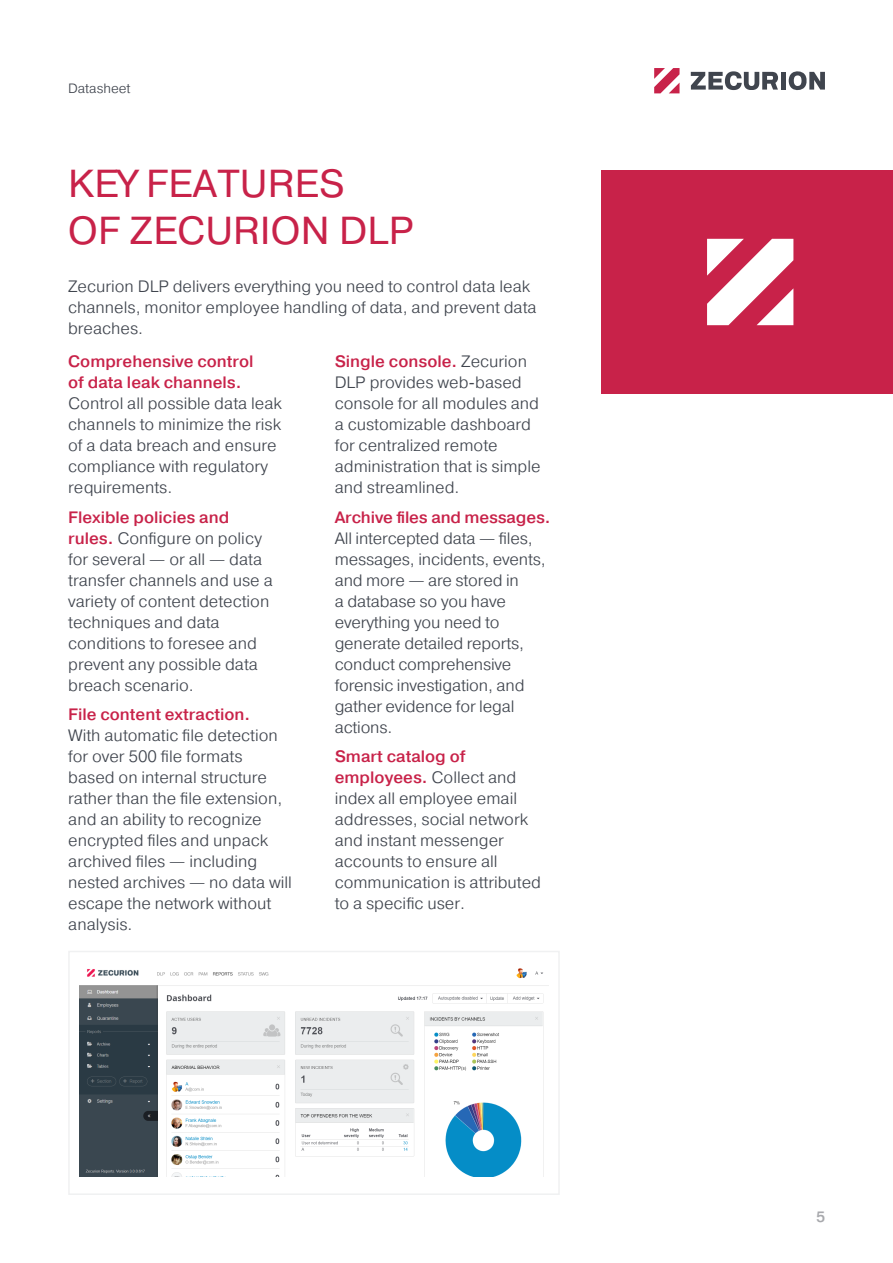
<style>
.page{position:relative;width:893px;height:1263px;background:#fff}
.page>*{position:absolute;margin:0;border:0;box-sizing:border-box;transform-origin:0 0}
.Заголовки_основные{font:39px/46.8px "Pragmatica";letter-spacing:.01em;color:#c82249}
.bull{font:300 16.5px/21px "Pragmatica";color:#40454e}
.t1{font:500 15px "Pragmatica";color:#a8a9ad}
.t2{font:300 13.5px "Pragmatica";color:#40454e}
.s1{font-weight:500;color:#c82249}
</style>
<div class="page">
<svg style="left:654px;top:68px;width:25px;height:25px"></svg>
<div style="left:781px;top:72px;width:5px;height:18px;background:#40454e"></div>
<svg style="left:788px;top:71px;width:37px;height:19px"></svg>
<svg style="left:691px;top:71px;width:87px;height:19px"></svg>
<img style="left:79px;top:968px;width:470px;height:209px">
<div style="left:68px;top:951px;width:492px;height:244px;border:2px solid #f0f1f2"></div>
<div style="left:601px;top:170px;width:292px;height:224px;background:#c82249"></div>
<svg style="left:707px;top:239px;width:86px;height:86px"></svg>
<p class="t2" style="left:68px;top:80px;width:64px">Datasheet</p>
<p class="Заголовки_основные" style="left:68px;top:161px;width:347px">KEY FEATURES<br>OF ZECURION DLP</p>
<p class="bull" style="left:68px;top:276px;width:470px">Zecurion DLP delivers everything you need to control data leak channels, monitor employee handling of data, and prevent data breaches.</p>
<p class="bull" style="left:68px;top:350px;width:215px"><span class="s1">Comprehensive control<br>of data leak channels.<br></span>Control all possible data leak channels to minimize the risk of a data breach and ensure compliance with regulatory requirements.</p>
<p class="bull" style="left:68px;top:506px;width:206px"><span class="s1">Flexible policies and rules.</span> Configure on policy for several — or all — data transfer channels and use a variety of content detection techniques and data conditions to foresee and prevent any possible data breach scenario.</p>
<p class="bull" style="left:68px;top:703px;width:225px"><span class="s1">File content extraction.<br></span>With automatic file detection for over 500 file formats based on internal structure rather than the file extension, and an ability to recognize encrypted files and unpack archived files — including nested archives — no data will escape the network without analysis.</p>
<p class="bull" style="left:335px;top:350px;width:207px"><span class="s1">Single console.</span> Zecurion<br>DLP provides web-based console for all modules and a customizable dashboard for centralized remote administration that is simple and streamlined.</p>
<p class="bull" style="left:335px;top:506px;width:217px"><span class="s1">Archive files and messages.<br></span>All intercepted data — files, messages, incidents, events, and more — are stored in<br>a database so you have everything you need to generate detailed reports, conduct comprehensive forensic investigation, and gather evidence for legal actions.</p>
<p class="bull" style="left:335px;top:745px;width:208px"><span class="s1">Smart catalog of employees.</span> Collect and index all employee email addresses, social network and instant messenger accounts to ensure all communication is attributed to a specific user.</p>
<p class="t1" style="left:816px;top:1208px;width:10px">5</p>
</div>
